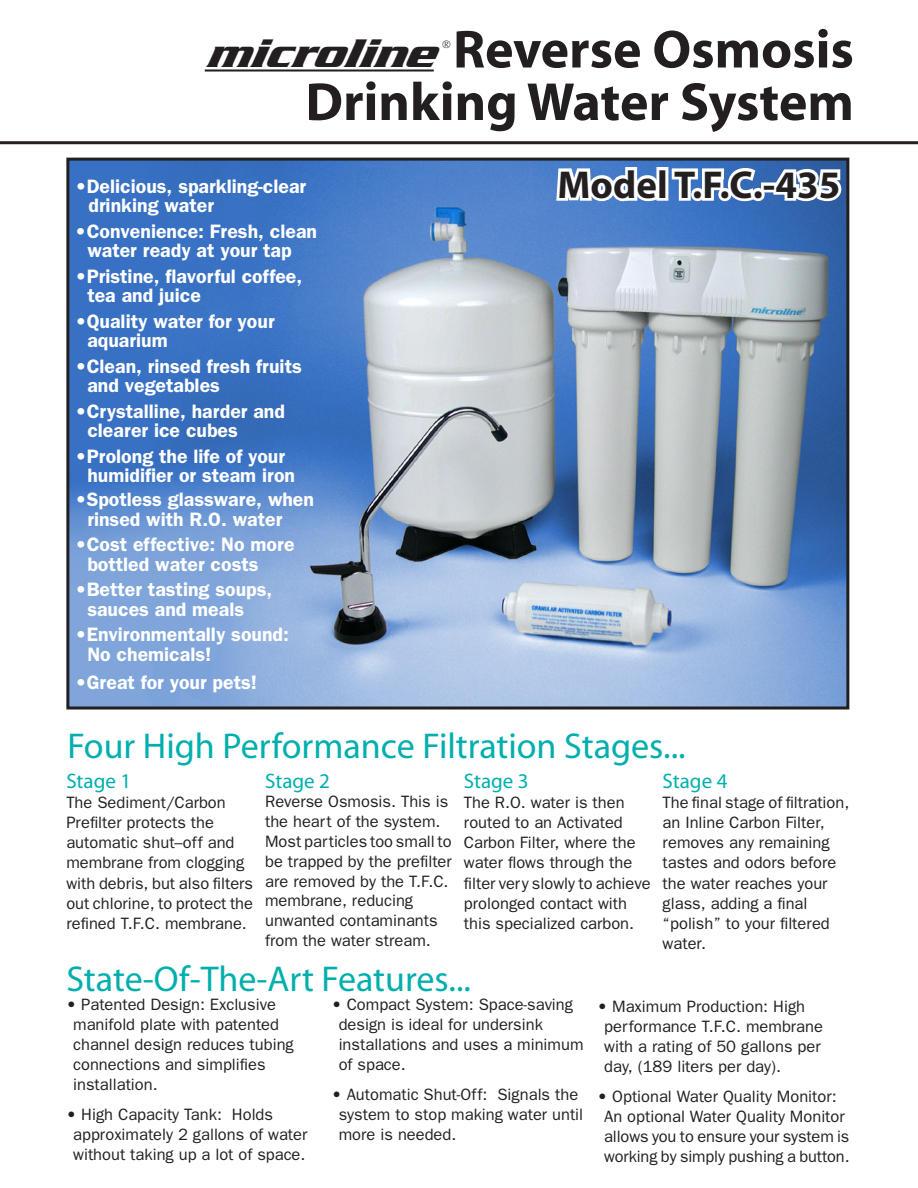
<style>
.page{position:relative;width:918px;height:1188px;background:#fff}
.page>*{position:absolute;margin:0;border:0;box-sizing:border-box;transform-origin:0 0}
.t1{font:700 54px/52.5px "Myriad";color:#231f20;text-align:right}
.t2{font:italic 700 43.05px "Serpentine";color:#231f20}
.t3{font:700 39px "Myriad";color:#231f20}
.t4{font:36px "Myriad";color:#00afad}
.t5{font:21px "Myriad";color:#00afad}
.t6{font:600 19.5px/19.5px "Franklin Gothic";color:#fff}
.t7{font:16.5px/19.8px "Franklin Gothic";color:#231f20}
.t8{font:10.8px "Optima";color:#231f20}
</style>
<div class="page">
<hr style="left:0;top:141px;width:918px;height:3px;background:#231f20">
<hr style="left:205px;top:69px;width:229px;height:3px;background:#231f20">
<div style="left:198px;top:21px;width:256px;height:53px;border:2px solid #fff"></div>
<img style="left:70px;top:162px;width:775px;height:544px">
<div style="left:66px;top:158px;width:783px;height:552px;border:3px solid #231f20"></div>
<svg style="left:553px;top:164px;width:109px;height:41px"></svg>
<svg style="left:669px;top:165px;width:90px;height:39px"></svg>
<div style="left:752px;top:188px;width:13px;height:13px;border:6px solid #fff;border-radius:50%"></div>
<svg style="left:770px;top:166px;width:74px;height:38px"></svg>
<h1 class="t1" style="left:305px;top:25px;width:550px">Reverse Osmosis<br>Drinking Water System</h1>
<h2 class="t2" style="left:205px;top:28px;width:252px">microline</h2>
<p class="t8" style="left:443px;top:38px;width:10px">®</p>
<p class="t6" style="left:89px;top:176px;width:219px;text-indent:-14px">•Delicious, sparkling-clear drinking water</p>
<p class="t6" style="left:87px;top:221px;width:231px;text-indent:-12px">•Convenience: Fresh, clean water ready at your tap</p>
<p class="t6" style="left:87px;top:266px;width:216px;text-indent:-12px">•Pristine, flavorful coffee, tea and juice</p>
<p class="t6" style="left:87px;top:311px;width:189px;text-indent:-12px">•Quality water for your aquarium</p>
<p class="t6" style="left:87px;top:356px;width:216px;text-indent:-12px">•Clean, rinsed fresh fruits and vegetables</p>
<p class="t6" style="left:87px;top:401px;width:199px;text-indent:-12px">•Crystalline, harder and clearer ice cubes</p>
<p class="t6" style="left:87px;top:446px;width:209px;text-indent:-12px">•Prolong the life of your humidifier or steam iron</p>
<p class="t6" style="left:87px;top:489px;width:228px;text-indent:-12px">•Spotless glassware, when rinsed with R.O. water</p>
<p class="t6" style="left:87px;top:534px;width:209px;text-indent:-12px">•Cost effective: No more bottled water costs</p>
<p class="t6" style="left:87px;top:579px;width:186px;text-indent:-12px">•Better tasting soups, sauces and meals</p>
<p class="t6" style="left:87px;top:624px;width:203px;text-indent:-12px">•Environmentally sound:<br>No chemicals!</p>
<p class="t6" style="left:75px;top:672px;width:184px">•Great for your pets!</p>
<h3 class="t3" style="left:558px;top:165px;width:284px">Model T.F.C.-435</h3>
<h3 class="t4" style="left:68px;top:728px;width:620px">Four High Performance Filtration Stages...</h3>
<p class="t5" style="left:663px;top:770px;width:66px">Stage 4</p>
<p class="t7" style="left:663px;top:792px;width:188px;line-height:20.2px">The final stage of filtration, an Inline Carbon Filter, removes any remaining tastes and odors before the water reaches your glass, adding a final “polish” to your filtered water.</p>
<h3 class="t4" style="left:66px;top:961px;width:406px">State-Of-The-Art Features...</h3>
<p class="t7" style="left:73px;top:994px;width:222px;text-indent:-7px">• Patented Design: Exclusive manifold plate with patented channel design reduces tubing connections and simplifies installation.</p>
<p class="t7" style="left:73px;top:1104px;width:236px;text-indent:-7px">• High Capacity Tank: Holds approximately 2 gallons of water without taking up a lot of space.</p>
<p class="t5" style="left:66px;top:770px;width:66px">Stage 1</p>
<p class="t7" style="left:66px;top:792px;width:188px;line-height:20.2px">The Sediment/Carbon<br>Prefilter protects the automatic shut–off and membrane from clogging with debris, but also filters out chlorine, to protect the refined T.F.C. membrane.</p>
<p class="t5" style="left:265px;top:770px;width:66px">Stage 2</p>
<p class="t7" style="left:265px;top:791px;width:188px">Reverse Osmosis. This is the heart of the system.<br>Most particles too small to be trapped by the prefilter are removed by the T.F.C. membrane, reducing unwanted contaminants from the water stream.</p>
<p class="t5" style="left:464px;top:770px;width:66px">Stage 3</p>
<p class="t7" style="left:464px;top:792px;width:188px;line-height:20.2px">The R.O. water is then routed to an Activated<br>Carbon Filter, where the water flows through the filter very slowly to achieve prolonged contact with this specialized carbon.</p>
<p class="t7" style="left:339px;top:994px;width:246px;text-indent:-7px">• Compact System: Space-saving design is ideal for undersink installations and uses a minimum of space.</p>
<p class="t7" style="left:339px;top:1084px;width:246px;text-indent:-7px">• Automatic Shut-Off: Signals the system to stop making water until more is needed.</p>
<p class="t7" style="left:604px;top:996px;width:220px;text-indent:-7px">• Maximum Production: High performance T.F.C. membrane with a rating of 50 gallons per day, (189 liters per day).</p>
<p class="t7" style="left:604px;top:1086px;width:247px;text-indent:-7px">• Optional Water Quality Monitor:<br>An optional Water Quality Monitor allows you to ensure your system is working by simply pushing a button.</p>
</div>
